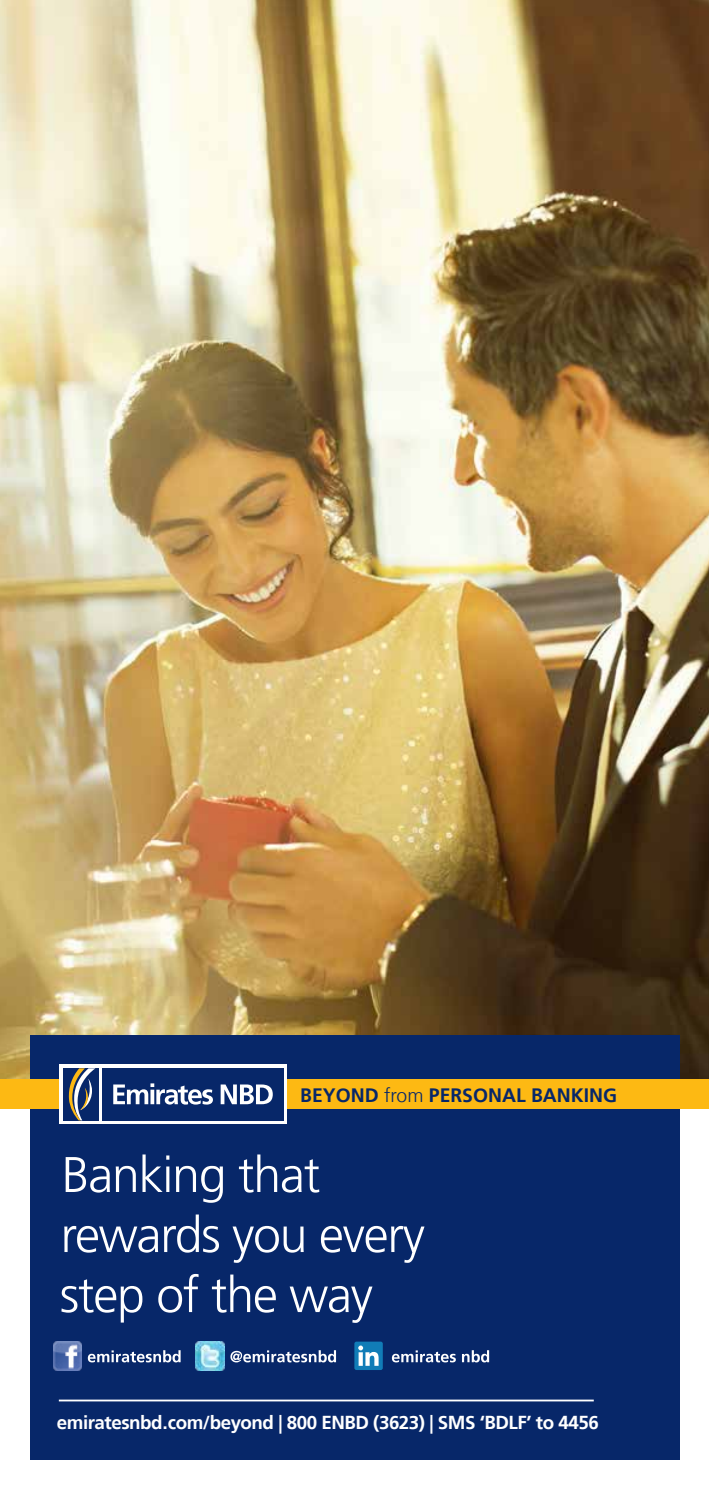
<style>
.page{position:relative;width:709px;height:1489px;background:#fff}
.page>*{position:absolute;margin:0;border:0;box-sizing:border-box;transform-origin:0 0}
.t1{font:300 50px/60px "Frutiger LT Arabic 45";letter-spacing:-.025em;color:#fff}
.t2{font:700 19.25px "Frutiger LT Arabic 65";color:#072769}
.t3{font:700 18.75px "Frutiger LT Arabic 65";letter-spacing:-.025em;color:#fff}
.s1{font-family:"Frutiger LT Arabic 45";font-weight:300}
</style>
<div class="page">
<img style="left:0;top:0;width:709px;height:1079px">
<div style="left:30px;top:1035px;width:649px;height:424px;background:#072769"></div>
<div style="left:0;top:1079px;width:709px;height:30px;background:#fdb913"></div>
<svg style="left:60px;top:1064px;width:227px;height:59px;fill:#fff"></svg>
<div style="left:102px;top:1068px;width:181px;height:52px;background:#072769"></div>
<svg style="left:113px;top:1083px;width:100px;height:21px"></svg>
<svg style="left:221px;top:1084px;width:52px;height:20px"></svg>
<div style="left:63px;top:1068px;width:35px;height:52px;background:#072769"></div>
<svg style="left:68px;top:1068px;width:27px;height:52px"></svg>
<hr style="left:59px;top:1399px;width:535px;height:2px;background:#fff">
<svg style="left:88px;top:1350px;width:93px;height:12px"></svg>
<img style="left:53px;top:1341px;width:29px;height:28px">
<svg style="left:230px;top:1350px;width:106px;height:12px"></svg>
<img style="left:196px;top:1341px;width:28px;height:28px">
<svg style="left:392px;top:1350px;width:64px;height:12px"></svg>
<svg style="left:462px;top:1350px;width:27px;height:12px"></svg>
<div style="left:354px;top:1341px;width:29px;height:28px;background:#117cb7;border-radius:2px"></div>
<svg style="left:358px;top:1345px;width:20px;height:20px"></svg>
<p class="t2" style="left:300px;top:1079px;width:318px">BEYOND <span class="s1">from</span> PERSONAL BANKING</p>
<h1 class="t1" style="left:60px;top:1143px;width:367px">Banking that rewards you every step of the way</h1>
<p class="t3" style="left:57px;top:1406px;width:543px">emiratesnbd.com/beyond | 800 ENBD (3623) | SMS ‘BDLF’ to 4456</p>
</div>
